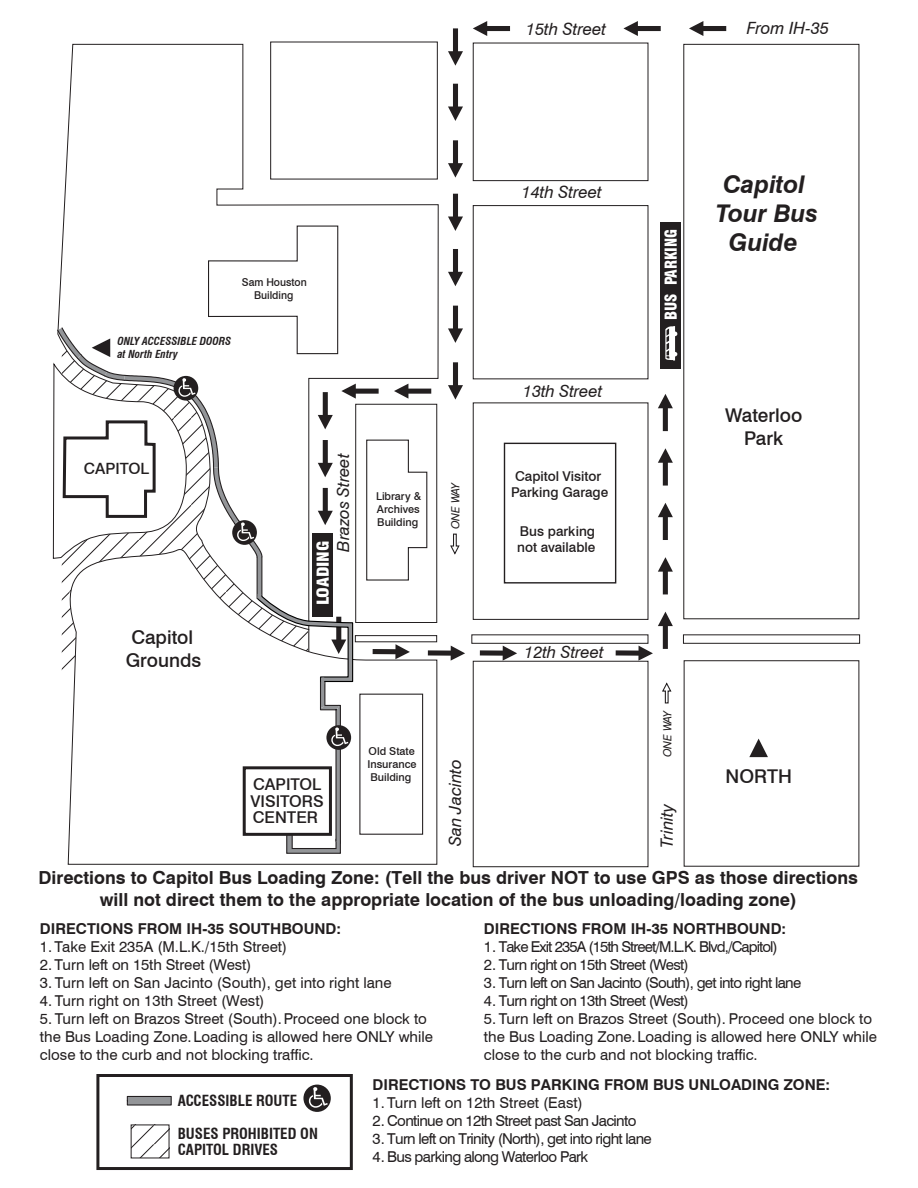
<style>
.page{position:relative;width:918px;height:1188px;background:#fff}
.page>*{position:absolute;margin:0;border:0;box-sizing:border-box;transform-origin:0 0}
.t1{font:italic 700 24.45px/29.1px "Swiss 721 BT";color:#231f20;text-align:center}
.t2{font:500 18.9px/23px "Swiss 721 BT";color:#231f20;text-align:center}
.t3{font:700 18px/21.6px "Swiss 721 BT";color:#231f20;text-align:center}
.t4{font:italic 16.95px "Swiss 721 BT";color:#231f20}
.t5{font:italic 16.65px "Swiss 721 BT";color:#231f20}
.t6{font:500 16.2px/16.6px "Swiss 721 BT";color:#231f20}
.t7{font:900 condensed 16.05px "Swiss 721 BT";color:#fff;scale:.96 1}
.t8{font:900 condensed 16.05px "Swiss 721 BT";color:#fff;scale:1.12 1}
.t9{font:500 15.6px "Swiss 721 BT";color:#231f20}
.t10{font:15px/18px "Swiss 721 BT";color:#231f20}
.t11{font:15px "Swiss 721 BT";letter-spacing:-.045em;color:#231f20}
.t12{font:700 15px "Swiss 721 BT";color:#231f20}
.t13{font:15px "Swiss 721 BT";letter-spacing:-.06em;color:#231f20}
.t14{font:700 condensed 15px/32.8px "Swiss 721 BT";color:#231f20}
.t15{font:500 13.5px/16.2px "Swiss 721 BT";color:#231f20}
.t16{font:italic 11.25px "Swiss 721 BT";color:#231f20}
.t17{font:500 10.8px/12.9px "Swiss 721 BT";color:#231f20}
.t18{font:italic 700 condensed 10.8px/12.9px "Swiss 721 BT";color:#231f20}
.t19{font:500 10.8px/12.9px "Swiss 721 BT";color:#231f20;text-align:center;scale:.96 1}
</style>
<div class="page">
<svg style="left:67px;top:854px;width:371px;height:11px"></svg>
<svg style="left:64px;top:43px;width:180px;height:151px"></svg>
<div style="left:473px;top:661px;width:175px;height:206px;background:#fff;border:1px solid #231f20"></div>
<div style="left:473px;top:43px;width:175px;height:138px;border:1px solid #231f20"></div>
<div style="left:683px;top:634px;width:177px;height:10px;background:#fff;border:1px solid #231f20"></div>
<svg style="left:623px;top:21px;width:38px;height:15px"></svg>
<svg style="left:448px;top:28px;width:15px;height:38px"></svg>
<svg style="left:448px;top:84px;width:15px;height:37px"></svg>
<svg style="left:448px;top:140px;width:15px;height:38px"></svg>
<svg style="left:473px;top:21px;width:37px;height:15px"></svg>
<svg style="left:689px;top:21px;width:37px;height:15px"></svg>
<div style="left:661px;top:222px;width:20px;height:147px;background:#231f20"></div>
<svg style="left:749px;top:739px;width:19px;height:18px"></svg>
<div style="left:270px;top:42px;width:168px;height:138px;border:1px solid #231f20"></div>
<svg style="left:126px;top:1095px;width:46px;height:11px"></svg>
<div style="left:303px;top:1085px;width:28px;height:27px;background:#231f20;border-radius:50%"></div>
<svg style="left:309px;top:1087px;width:19px;height:21px"></svg>
<svg style="left:131px;top:1125px;width:38px;height:33px"></svg>
<div style="left:96px;top:1074px;width:257px;height:96px;border:3px solid #231f20"></div>
<svg style="left:52px;top:194px;width:626px;height:660px"></svg>
<p class="t4" style="left:526px;top:18px;width:82px">15th Street</p>
<p class="t4" style="left:747px;top:18px;width:84px">From IH-35</p>
<p class="t19" style="left:242px;top:275px;width:69px">Sam Houston<br>Building</p>
<p class="t18" style="left:117px;top:335px;width:115px">ONLY ACCESSIBLE DOORS at North Entry</p>
<p class="t9" style="left:84px;top:458px;width:67px">CAPITOL</p>
<p class="t2" style="left:126px;top:626px;width:77px">Capitol<br>Grounds</p>
<p class="t5" style="left:333px;top:552px;width:100px;rotate:-90deg">Brazos Street</p>
<p class="t8" style="left:313px;top:605px;width:59px;rotate:-90deg">LOADING</p>
<p class="t17" style="left:376px;top:490px;width:47px">Library &amp;<br>Archives<br>Building</p>
<p class="t16" style="left:449px;top:529px;width:49px;rotate:-90deg">ONE WAY</p>
<p class="t6" style="left:251px;top:776px;width:75px">CAPITOL<br>VISITORS<br>CENTER</p>
<p class="t17" style="left:367px;top:745px;width:51px">Old State<br>Insurance<br>Building</p>
<p class="t4" style="left:445px;top:846px;width:88px;rotate:-90deg">San Jacinto</p>
<p class="t4" style="left:521px;top:182px;width:82px">14th Street</p>
<p class="t5" style="left:523px;top:381px;width:81px">13th Street</p>
<p class="t15" style="left:511px;top:468px;width:99px">Capitol Visitor<br>Parking Garage</p>
<p class="t15" style="left:517px;top:523px;width:80px">Bus parking not available</p>
<p class="t5" style="left:524px;top:642px;width:81px">12th Street</p>
<p class="t7" style="left:661px;top:320px;width:96px;rotate:-90deg">BUS PARKING</p>
<h1 class="t1" style="left:716px;top:170px;width:104px">Capitol<br>Tour Bus<br>Guide</h1>
<p class="t2" style="left:725px;top:404px;width:79px">Waterloo<br>Park</p>
<p class="t16" style="left:661px;top:757px;width:49px;rotate:-90deg">ONE WAY</p>
<p class="t4" style="left:657px;top:848px;width:46px;rotate:-90deg">Trinity</p>
<p class="t2" style="left:726px;top:765px;width:68px">NORTH</p>
<p class="t3" style="left:38px;top:867px;width:821px">Directions to Capitol Bus Loading Zone: (Tell the bus driver NOT to use GPS as those directions will not direct them to the appropriate location of the bus unloading/loading zone)</p>
<p class="t12" style="left:40px;top:919px;width:303px">DIRECTIONS FROM IH-35 SOUTHBOUND:</p>
<p class="t10" style="left:40px;top:937px;width:249px">1. Take Exit 235A (M.L.K./15th Street)</p>
<p class="t10" style="left:40px;top:955px;width:213px">2. Turn left on 15th Street (West)</p>
<p class="t10" style="left:40px;top:973px;width:353px">3. Turn left on San Jacinto (South), get into right lane</p>
<p class="t10" style="left:40px;top:991px;width:226px">4. Turn right on 13th Street (West)</p>
<p class="t10" style="left:40px;top:1009px;width:395px">5. Turn left on Brazos Street (South). Proceed one block to the Bus Loading Zone. Loading is allowed here ONLY while close to the curb and not blocking traffic.</p>
<p class="t12" style="left:484px;top:919px;width:304px">DIRECTIONS FROM IH-35 NORTHBOUND:</p>
<p class="t13" style="left:484px;top:937px;width:295px">1. Take Exit 235A (15th Street/M.L.K. Blvd,/Capitol)</p>
<p class="t11" style="left:484px;top:955px;width:206px">2. Turn right on 15th Street (West)</p>
<p class="t11" style="left:484px;top:973px;width:319px">3. Turn left on San Jacinto (South), get into right lane</p>
<p class="t11" style="left:484px;top:991px;width:206px">4. Turn right on 13th Street (West)</p>
<p class="t10" style="left:484px;top:1009px;width:395px">5. Turn left on Brazos Street (South). Proceed one block to the Bus Loading Zone. Loading is allowed here ONLY while close to the curb and not blocking traffic.</p>
<p class="t14" style="left:178px;top:1084px;width:142px">ACCESSIBLE ROUTE<br>BUSES PROHIBITED ON</p>
<p class="t14" style="left:178px;top:1133px;width:102px">CAPITOL DRIVES</p>
<p class="t12" style="left:372px;top:1076px;width:459px">DIRECTIONS TO BUS PARKING FROM BUS UNLOADING ZONE:</p>
<p class="t10" style="left:372px;top:1094px;width:212px">1. Turn left on 12th Street (East)</p>
<p class="t11" style="left:373px;top:1112px;width:265px">2. Continue on 12th Street past San Jacinto</p>
<p class="t11" style="left:373px;top:1130px;width:281px">3. Turn left on Trinity (North), get into right lane</p>
<p class="t11" style="left:373px;top:1148px;width:217px">4. Bus parking along Waterloo Park</p>
</div>
